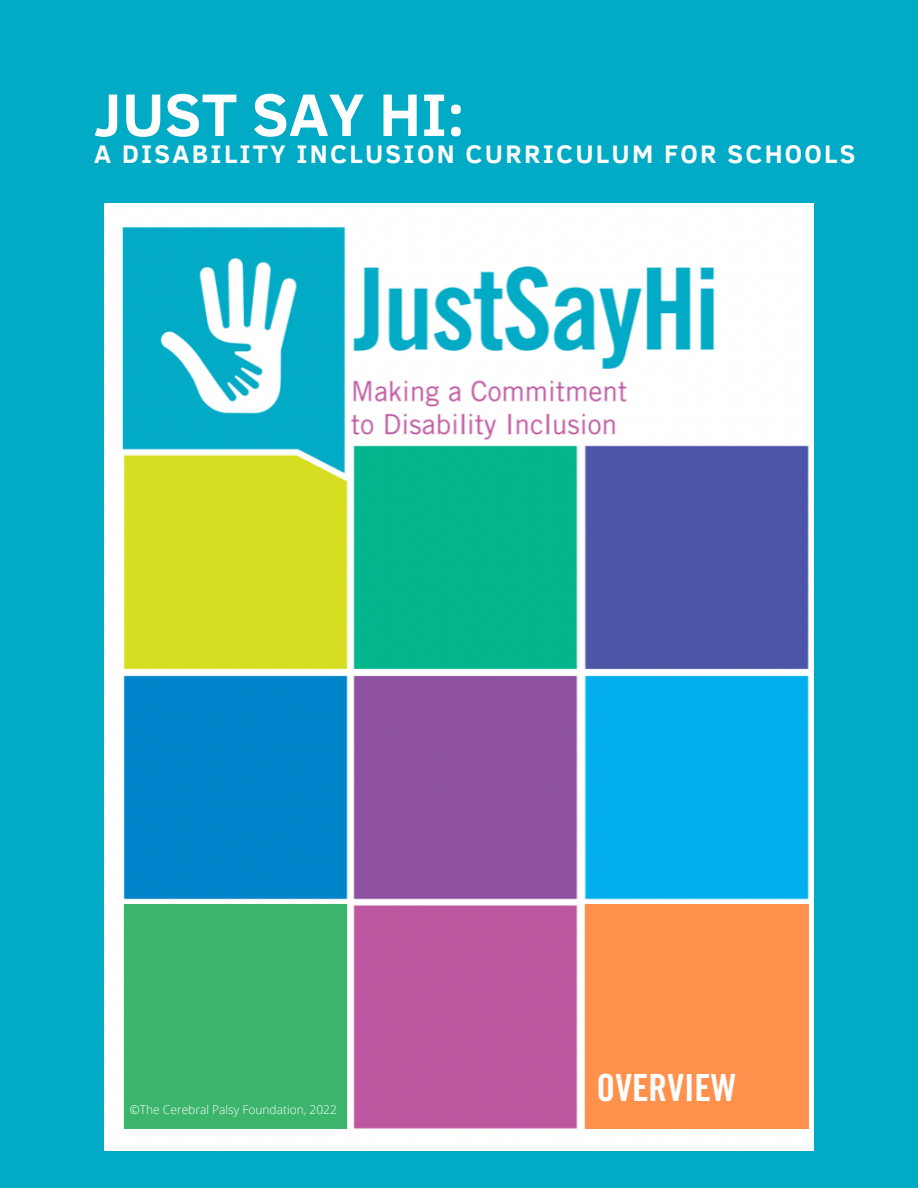
<style>
.page{position:relative;width:918px;height:1188px;background:#02abc5}
.page>*{position:absolute;margin:0;border:0;box-sizing:border-box;transform-origin:0 0}
.t1{font:700 61.2px "Clear Sans";color:#fff}
.t2{font:37.5px "Trade Gothic LT Std Bd Cn 20";color:#fff}
.t3{font:700 26.1px "Clear Sans";letter-spacing:.09em;color:#fff}
.t4{font:300 12px "Open Sans";color:#fff}
</style>
<div class="page">
<img style="left:105px;top:203px;width:708px;height:947px">
<div style="left:585px;top:904px;width:223px;height:225px;background:#ff914d"></div>
<div style="left:124px;top:904px;width:222px;height:225px;background:#3bb56b"></div>
<h1 class="t1" style="left:94px;top:70px;width:372px">JUST SAY HI:</h1>
<p class="t3" style="left:94px;top:135px;width:763px">A DISABILITY INCLUSION CURRICULUM FOR SCHOOLS</p>
<p class="t4" style="left:130px;top:1101px;width:209px">©The Cerebral Palsy Foundation, 2022</p>
<h2 class="t2" style="left:597px;top:1074px;width:141px">OVERVIEW</h2>
</div>
